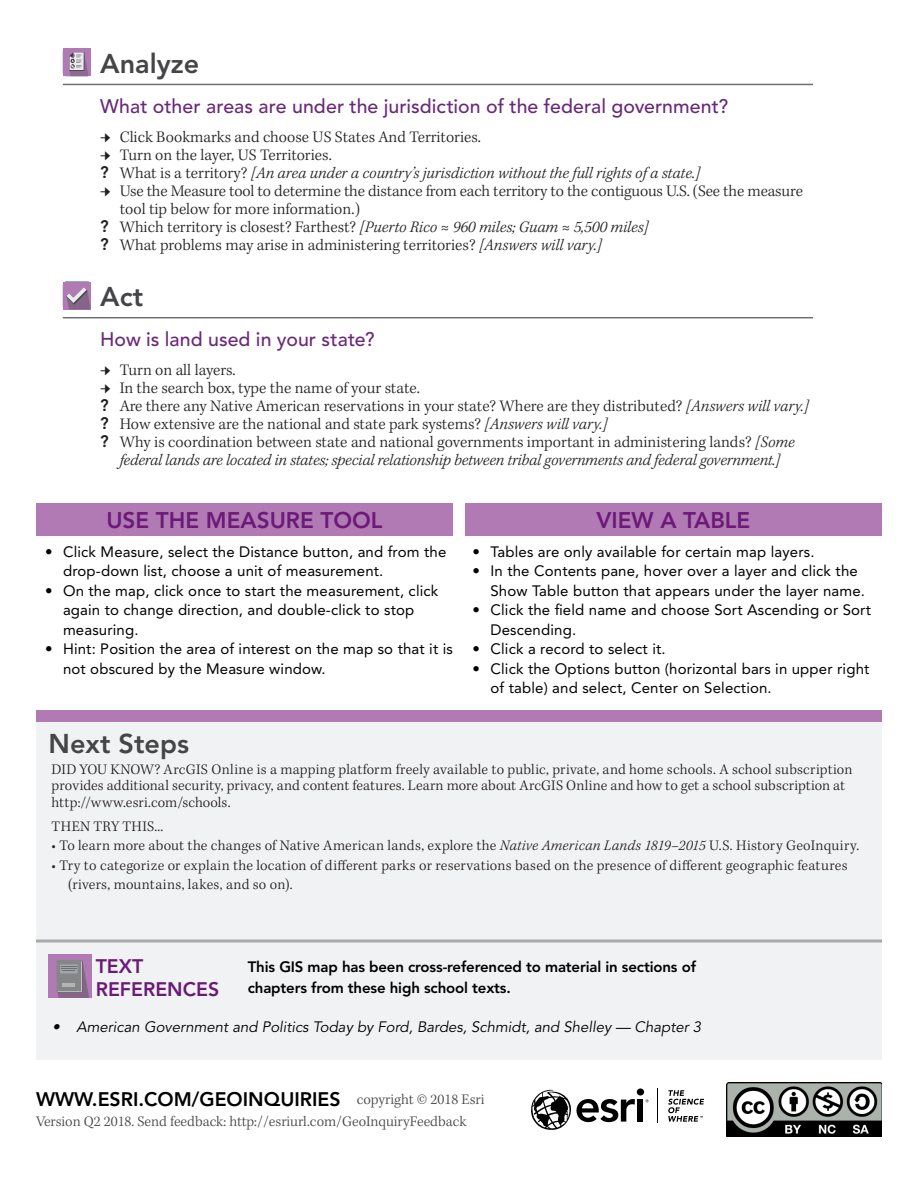
<style>
.page{position:relative;width:918px;height:1188px;background:#fff}
.page>*{position:absolute;margin:0;border:0;box-sizing:border-box;transform-origin:0 0}
.Content_Head{font:800 27px "Avenir LT Std";color:#454548}
.Next_Steps{font:800 27px "Avenir LT Std";color:#454548}
.t1{font:800 22.5px "Avenir LT Std";color:#6b1a78}
.Content_Subhead{font:500 19.5px "Avenir LT Std";letter-spacing:.005em;color:#6a2878}
.t2{font:800 19.5px "Avenir LT Std";color:#000}
.t3{font:800 19.5px/23.4px "Avenir LT Std";color:#6b1a78}
.t4{font:300 16.5px/18px "Kepler Std";color:#231f20}
.t5{font:italic 300 16.5px/18px "Kepler Std";letter-spacing:-.005em;color:#231f20;text-align:center}
.t6{font:15px/19.5px "Avenir LT Std";letter-spacing:.01em;color:#000}
.Kepler_bullet_pp{font:300 15px/16.5px "Kepler Std";letter-spacing:.015em;color:#231f20}
.Content_Head-2{font:800 15px/21px "Avenir LT Std";letter-spacing:-.01em;color:#000}
.Content_Head-3{font:300 15px "Kepler Std";color:#454548}
.t7{font:italic 15px "Avenir LT Std";color:#000}
.s1{font-family:"Avenir LT Std";font-weight:800;font-style:normal}
.s2{font-style:normal}
.s3{font-family:"Avenir LT Std";font-weight:800}
.s4{font-style:italic}
</style>
<div class="page">
<hr style="left:63px;top:84px;width:750px;height:1px;background:#6d6f70">
<hr style="left:63px;top:317px;width:750px;height:1px;background:#6d6f70">
<div style="left:36px;top:710px;width:846px;height:350px;background:#f1f2f3"></div>
<div style="left:36px;top:710px;width:846px;height:12px;background:#b27ab4"></div>
<div style="left:638px;top:1100px;width:5px;height:22px;background:#000"></div>
<div style="left:637px;top:1088px;width:7px;height:8px;background:#000;border-radius:50%"></div>
<hr style="left:657px;top:1088px;width:1px;height:35px;background:#000">
<svg style="left:668px;top:1090px;width:36px;height:32px"></svg>
<svg style="left:531px;top:1089px;width:104px;height:41px"></svg>
<img style="left:726px;top:1082px;width:156px;height:55px">
<div style="left:465px;top:503px;width:417px;height:32px;background:#b27ab4"></div>
<div style="left:36px;top:503px;width:417px;height:32px;background:#b27ab4"></div>
<div style="left:48px;top:955px;width:43px;height:43px;background:#b27ab4"></div>
<hr style="left:81px;top:960px;width:1px;height:31px;background:#383b3d">
<div style="left:56px;top:960px;width:25px;height:31px;background:#8b848f"></div>
<svg style="left:56px;top:961px;width:33px;height:37px"></svg>
<hr style="left:36px;top:940px;width:846px;height:3px;background:#a8a9ad">
<div style="left:63px;top:48px;width:28px;height:28px;background:#b27ab4"></div>
<svg style="left:69px;top:52px;width:20px;height:24px"></svg>
<div style="left:63px;top:282px;width:28px;height:27px;background:#b27ab4"></div>
<svg style="left:66px;top:287px;width:25px;height:22px"></svg>
<p class="Content_Head" style="left:100px;top:48px;width:101px">Analyze</p>
<p class="Content_Subhead" style="left:100px;top:95px;width:630px">What other areas are under the jurisdiction of the federal government?</p>
<p class="t4" style="left:120px;top:129px;width:363px">Click Bookmarks and choose US States And Territories.</p>
<p class="t4" style="left:120px;top:147px;width:214px">Turn on the layer, US Territories.</p>
<p class="t5" style="left:100px;top:165px;width:602px"><span class="s1">?</span> <span class="s2">What is a territory?</span> [An area under a country’s jurisdiction without the full rights of a state.]</p>
<p class="t4" style="left:120px;top:183px;width:685px">Use the Measure tool to determine the distance from each territory to the contiguous U.S. (See the measure tool tip below for more information.)</p>
<p class="t5" style="left:100px;top:219px;width:550px"><span class="s1">?</span> <span class="s2">Which territory is closest? Farthest?</span> [Puerto Rico ≈ 960 miles; Guam ≈ 5,500 miles]</p>
<p class="t4" style="left:100px;top:237px;width:503px"><span class="s3">?</span> What problems may arise in administering territories? <span class="s4">[Answers will vary.]</span></p>
<p class="Content_Head" style="left:100px;top:281px;width:45px">Act</p>
<p class="Content_Subhead" style="left:100px;top:328px;width:276px">How is land used in your state?</p>
<p class="t4" style="left:120px;top:361px;width:117px">Turn on all layers.</p>
<p class="t4" style="left:120px;top:379px;width:302px">In the search box, type the name of your state.</p>
<p class="t4" style="left:100px;top:397px;width:710px"><span class="s3">?</span> Are there any Native American reservations in your state? Where are they distributed? <span class="s4">[Answers will vary.]</span></p>
<p class="t4" style="left:100px;top:415px;width:509px"><span class="s3">?</span> How extensive are the national and state park systems? <span class="s4">[Answers will vary.]</span></p>
<p class="t5" style="left:100px;top:433px;width:696px"><span class="s1">?</span> <span class="s2">Why is coordination between state and national governments important in administering lands?</span> [Some federal lands are located in states; special relationship between tribal governments and federal government.]</p>
<p class="t1" style="left:106px;top:507px;width:278px">USE THE MEASURE TOOL</p>
<p class="t1" style="left:597px;top:507px;width:155px">VIEW A TABLE</p>
<p class="t6" style="left:63px;top:542px;width:385px;text-indent:-18px">• Click Measure, select the Distance button, and from the drop-down list, choose a unit of measurement.</p>
<p class="t6" style="left:63px;top:581px;width:377px;text-indent:-18px">• On the map, click once to start the measurement, click again to change direction, and double-click to stop measuring.</p>
<p class="t6" style="left:63px;top:639px;width:391px;text-indent:-18px">• Hint: Position the area of interest on the map so that it is not obscured by the Measure window.</p>
<p class="t6" style="left:472px;top:542px;width:344px">• Tables are only available for certain map layers.</p>
<p class="t6" style="left:490px;top:561px;width:376px;text-indent:-18px">• In the Contents pane, hover over a layer and click the<br>Show Table button that appears under the layer name.</p>
<p class="t6" style="left:490px;top:600px;width:382px;text-indent:-18px">• Click the field name and choose Sort Ascending or Sort<br>Descending.</p>
<p class="t6" style="left:472px;top:639px;width:195px">• Click a record to select it.</p>
<p class="t6" style="left:490px;top:659px;width:380px;text-indent:-18px">• Click the Options button (horizontal bars in upper right of table) and select, Center on Selection.</p>
<p class="Next_Steps" style="left:49px;top:728px;width:142px">Next Steps</p>
<p class="Kepler_bullet_pp" style="left:52px;top:761px;width:802px">DID YOU KNOW? ArcGIS Online is a mapping platform freely available to public, private, and home schools. A school subscription provides additional security, privacy, and content features. Learn more about ArcGIS Online and how to get a school subscription at http://www.esri.com/schools.</p>
<p class="Kepler_bullet_pp" style="left:52px;top:818px;width:113px">THEN TRY THIS...</p>
<p class="Kepler_bullet_pp" style="left:52px;top:838px;width:809px">• To learn more about the changes of Native American lands, explore the <span class="s4">Native American Lands 1819–2015</span> U.S. History GeoInquiry.</p>
<p class="Kepler_bullet_pp" style="left:68px;top:856px;width:781px;line-height:19.5px;text-indent:-16px">• Try to categorize or explain the location of different parks or reservations based on the presence of different geographic features (rivers, mountains, lakes, and so on).</p>
<p class="t3" style="left:96px;top:954px;width:125px">TEXT<br>REFERENCES</p>
<p class="t7" style="left:52px;top:1018px;width:650px">• American Government and Politics Today by Ford, Bardes, Schmidt, and Shelley — Chapter 3</p>
<p class="Content_Head-2" style="left:248px;top:957px;width:450px">This GIS map has been cross-referenced to material in sections of chapters from these high school texts.</p>
<p class="t2" style="left:36px;top:1088px;width:306px">WWW.ESRI.COM/GEOINQUIRIES</p>
<p class="Content_Head-3" style="left:36px;top:1113px;width:432px">Version Q2 2018. Send feedback: http://esriurl.com/GeoInquiryFeedback</p>
<p class="Content_Head-3" style="left:357px;top:1091px;width:129px">copyright © 2018 Esri</p>
</div>
